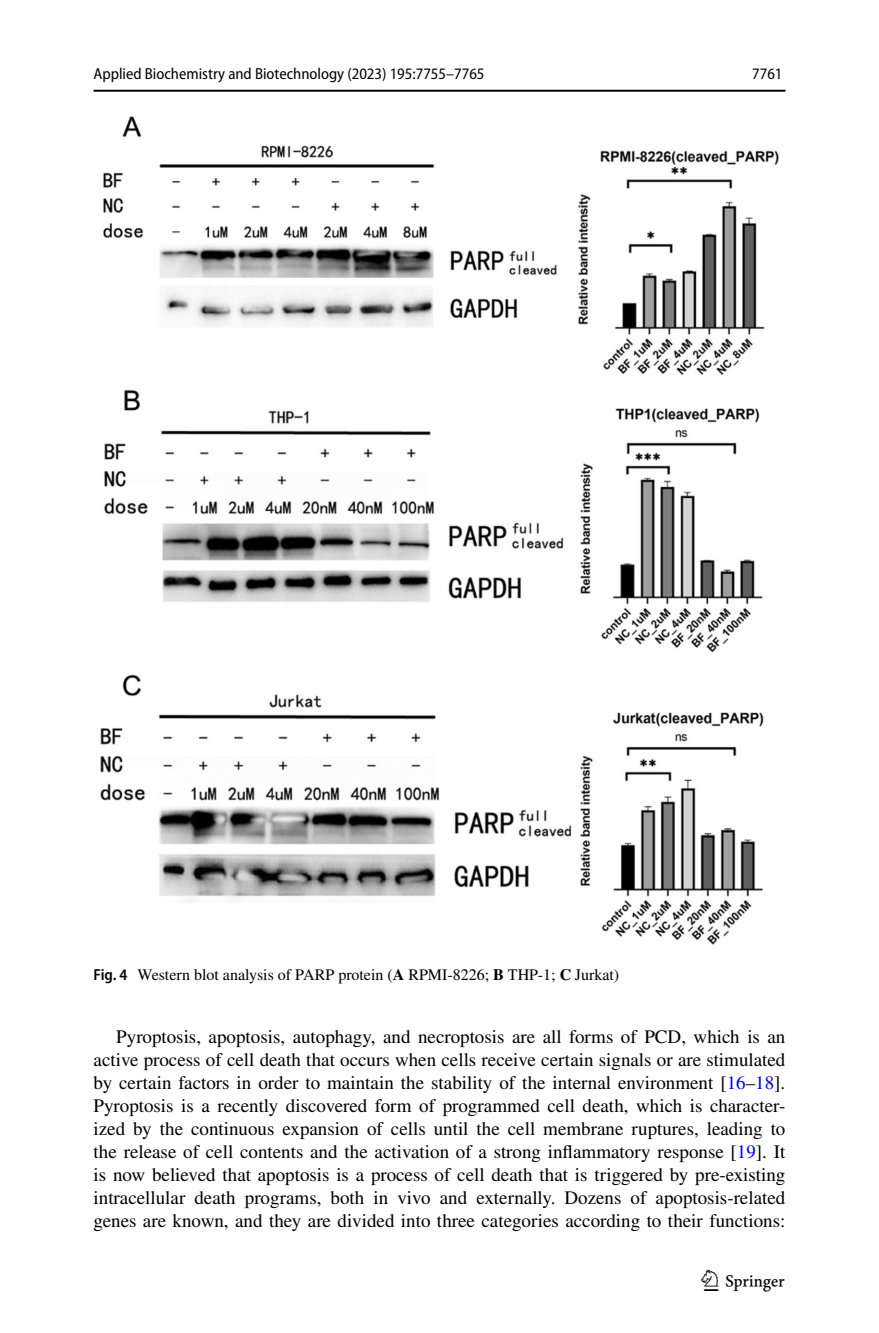
<style>
.page{position:relative;width:879px;height:1333px;background:#fff}
.page>*{position:absolute;margin:0;border:0;box-sizing:border-box;transform-origin:0 0}
.t1{font:30px "Springnew Regular 5";color:#000}
.t2{font:19px/23px "STIX";color:#000;text-align:justify}
.t3{font:16px "STIX";color:#000}
.t4{font:semi-condensed 16px "Myriad Pro";color:#000}
.s1{font-family:"Myriad Pro";font-weight:600;font-stretch:semi-condensed}
.s2{font-weight:700}
.s3{color:#00f}
</style>
<div class="page">
<hr style="left:94px;top:90px;width:691px;height:2px;background:#000">
<img style="left:100px;top:116px;width:679px;height:829px">
<p class="t4" style="left:94px;top:65px;width:392px">Applied Biochemistry and Biotechnology (2023) 195:7755–7765</p>
<p class="t4" style="left:752px;top:65px;width:32px">7761</p>
<p class="t3" style="left:94px;top:963px;width:527px"><span class="s1">Fig. 4</span> Western blot analysis of PARP protein (<span class="s2">A</span> RPMI-8226; <span class="s2">B</span> THP-1; <span class="s2">C</span> Jurkat)</p>
<p class="t2" style="left:94px;top:1026px;width:693px;text-indent:23px">Pyroptosis, apoptosis, autophagy, and necroptosis are all forms of PCD, which is an active process of cell death that occurs when cells receive certain signals or are stimulated by certain factors in order to maintain the stability of the internal environment [<span class="s3">16</span>–<span class="s3">18</span>].<br>Pyroptosis is a recently discovered form of programmed cell death, which is character&shy;ized by the continuous expansion of cells until the cell membrane ruptures, leading to the release of cell contents and the activation of a strong inflammatory response [<span class="s3">19</span>]. It is now believed that apoptosis is a process of cell death that is triggered by pre-existing intracellular death programs, both in vivo and externally. Dozens of apoptosis-related genes are known, and they are divided into three categories according to their functions:</p>
<h1 class="t1" style="left:704px;top:1269px;width:83px">1 3</h1>
</div>
